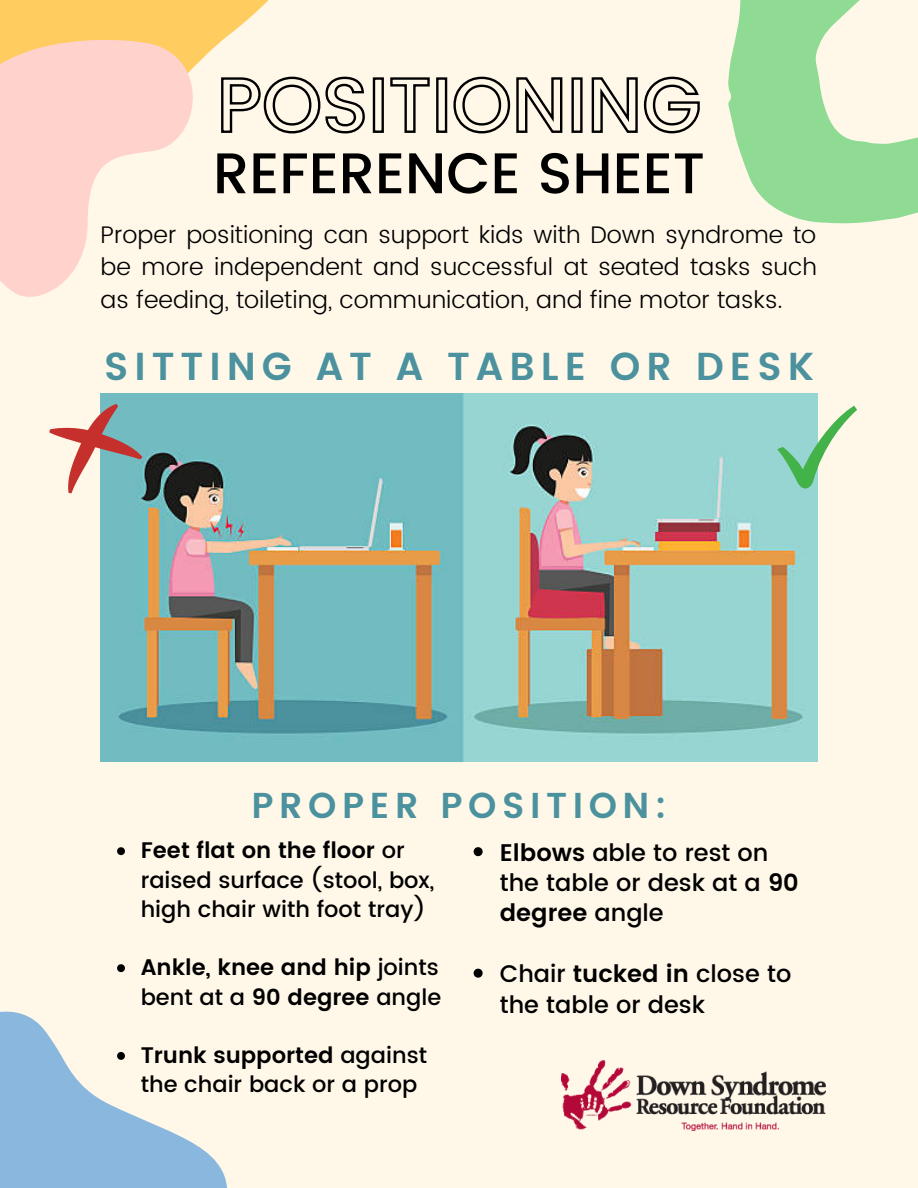
<style>
.page{position:relative;width:918px;height:1188px;background:#fff8e9}
.page>*{position:absolute;margin:0;border:0;box-sizing:border-box;transform-origin:0 0}
.t1{font:500 57.3px "Poppins";color:#000}
.t2{font:600 39px "Poppins";letter-spacing:.155em;color:#4c929e}
.t3{font:600 36px "Poppins";letter-spacing:.155em;color:#4c929e}
.t4{font:300 24px/32.7px "Poppins";color:#000;text-align:justify}
.t5{font:500 24px/30.3px "Poppins";color:#000}
.t6{font:500 22.5px/29.2px "Poppins";color:#000}
.t7{font:600 22.5px/29.2px "Poppins";color:#000}
.s1{font-weight:600}
.s2{font-weight:500}
</style>
<div class="page">
<svg style="left:0;top:1011px;width:227px;height:177px;fill:#8ab7dd"></svg>
<svg style="left:728px;top:0;width:190px;height:224px;fill:#8fdb94"></svg>
<svg style="left:0;top:0;width:269px;height:297px"></svg>
<img style="left:561px;top:1060px;width:265px;height:71px">
<svg style="left:117px;top:847px;width:8px;height:8px"></svg>
<svg style="left:117px;top:964px;width:8px;height:8px"></svg>
<svg style="left:117px;top:1052px;width:8px;height:8px"></svg>
<svg style="left:474px;top:847px;width:9px;height:9px"></svg>
<svg style="left:474px;top:969px;width:9px;height:9px"></svg>
<img style="left:101px;top:393px;width:716px;height:368px">
<svg style="left:49px;top:393px;width:103px;height:113px"></svg>
<svg style="left:777px;top:406px;width:80px;height:83px"></svg>
<svg style="left:220px;top:75px;width:480px;height:60px"></svg>
<p class="t1" style="left:213px;top:140px;width:493px">REFERENCE SHEET</p>
<p class="t4" style="left:101px;top:218px;width:718px">Proper positioning can support kids with Down syndrome to be more independent and successful at seated tasks such as feeding, toileting, communication, and fine motor tasks.</p>
<p class="t2" style="left:104px;top:344px;width:711px">SITTING AT A TABLE OR DESK</p>
<p class="t3" style="left:252px;top:785px;width:416px">PROPER POSITION:</p>
<p class="t6" style="left:141px;top:836px;width:295px"><span class="s1">Feet flat on the floor</span> or raised surface (stool, box, high chair with foot tray)</p>
<p class="t7" style="left:141px;top:953px;width:302px">Ankle, knee and hip <span class="s2">joints bent at a</span> 90 degree <span class="s2">angle</span></p>
<p class="t6" style="left:141px;top:1041px;width:288px"><span class="s1">Trunk supported</span> against the chair back or a prop</p>
<p class="t5" style="left:500px;top:837px;width:301px"><span class="s1">Elbows</span> able to rest on the table or desk at a <span class="s1">90 degree</span> angle</p>
<p class="t5" style="left:500px;top:959px;width:293px">Chair <span class="s1">tucked in</span> close to the table or desk</p>
</div>
